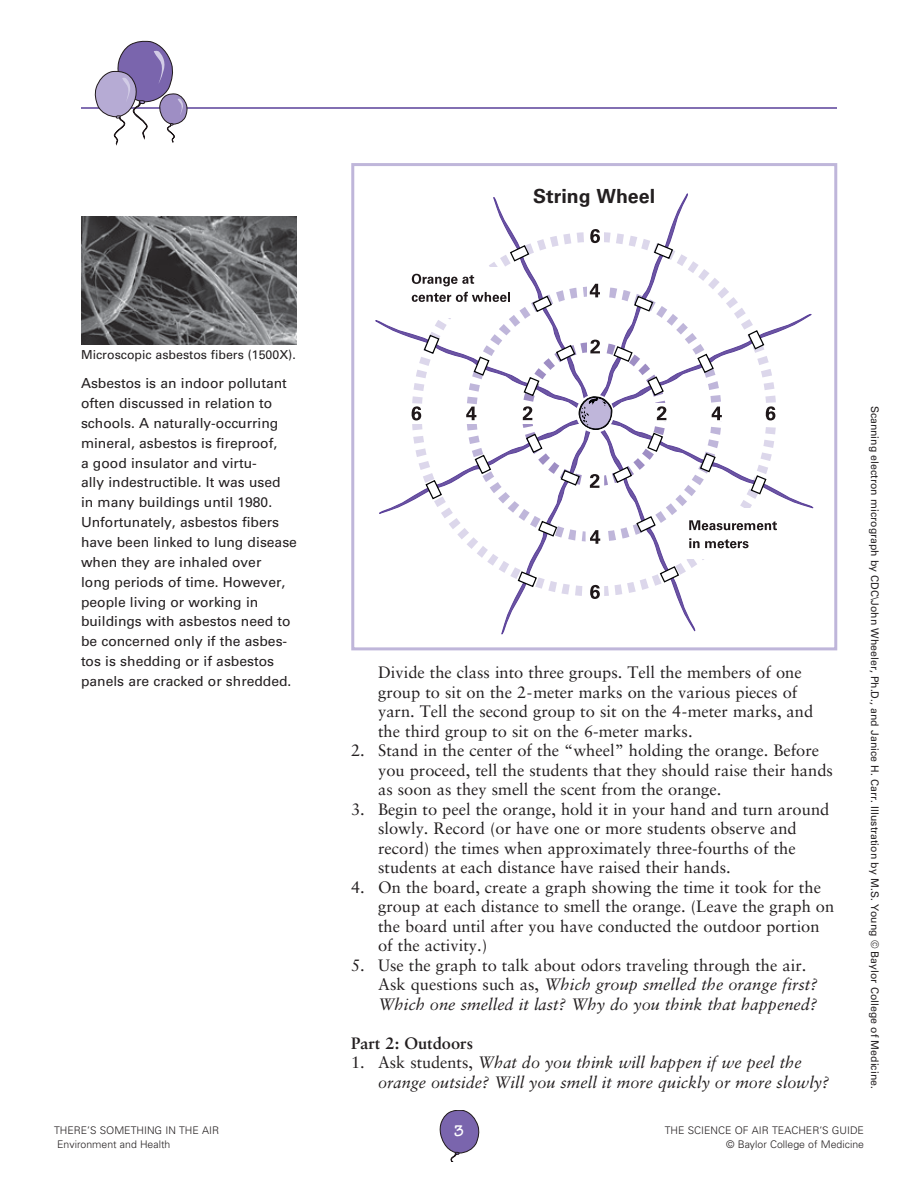
<style>
.page{position:relative;width:918px;height:1188px;background:#fff}
.page>*{position:absolute;margin:0;border:0;box-sizing:border-box;transform-origin:0 0}
.t1{font:700 19.5px "Univers LT Std";color:#231f20}
.Num_Para{font:16.5px/19.5px "Sabon";color:#231f20}
.Num_Para-2{font:italic 16.5px/19.5px "Sabon";color:#231f20}
.Num_Para-3{font:700 16.5px "Sabon";color:#231f20}
.t2{font:700 16.5px "Tekton";color:#fff}
.Side_Outline{font:13.8px/19.8px "Univers LT Std";color:#231f20}
.t3{font:12.3px "Univers LT Std";color:#231f20}
.t4{font:10.5px "Univers LT Std";color:#231f20}
.t5{font:300 10.5px/13.5px "Univers LT Std";color:#231f20;text-align:right}
.s1{font-style:normal}
</style>
<div class="page">
<svg style="left:440px;top:1110px;width:39px;height:51px"></svg>
<hr style="left:81px;top:107px;width:756px;height:2px;background:#5a4099">
<svg style="left:95px;top:41px;width:92px;height:104px"></svg>
<svg style="left:375px;top:194px;width:438px;height:440px"></svg>
<div style="left:351px;top:163px;width:486px;height:487px;border:3px solid #bfb6da"></div>
<img style="left:81px;top:216px;width:216px;height:129px">
<p class="t1" style="left:533px;top:184px;width:123px">String Wheel</p>
<p class="t3" style="left:81px;top:348px;width:216px">Microscopic asbestos fibers (1500X).</p>
<p class="Side_Outline" style="left:81px;top:373px;width:218px">Asbestos is an indoor pollutant often discussed in relation to schools. A naturally-occurring mineral, asbestos is fireproof,<br>a good insulator and virtu-<br>ally indestructible. It was used<br>in many buildings until 1980.<br>Unfortunately, asbestos fibers have been linked to lung disease when they are inhaled over<br>long periods of time. However, people living or working in buildings with asbestos need to be concerned only if the asbes&shy;tos is shedding or if asbestos panels are cracked or shredded.</p>
<p class="t5" style="left:57px;top:1124px;width:163px;text-align:left;text-indent:-3px">THERE’S SOMETHING IN THE AIR<br>Environment and Health</p>
<p class="Num_Para" style="left:378px;top:662px;width:437px">Divide the class into three groups. Tell the members of one group to sit on the 2-meter marks on the various pieces of yarn. Tell the second group to sit on the 4-meter marks, and the third group to sit on the 6-meter marks.</p>
<p class="Num_Para" style="left:378px;top:740px;width:456px;text-indent:-27px">2. Stand in the center of the “wheel” holding the orange. Before you proceed, tell the students that they should raise their hands as soon as they smell the scent from the orange.</p>
<p class="Num_Para" style="left:378px;top:799px;width:453px;text-indent:-27px">3. Begin to peel the orange, hold it in your hand and turn around slowly. Record (or have one or more students observe and record) the times when approximately three-fourths of the students at each distance have raised their hands.</p>
<p class="Num_Para" style="left:378px;top:877px;width:458px;text-indent:-27px">4. On the board, create a graph showing the time it took for the group at each distance to smell the orange. (Leave the graph on the board until after you have conducted the outdoor portion of the activity.)</p>
<p class="Num_Para-2" style="left:378px;top:955px;width:441px;text-indent:-27px"><span class="s1">5. Use the graph to talk about odors traveling through the air.<br>Ask questions such as,</span> Which group smelled the orange first?<br>Which one smelled it last? Why do you think that happened?</p>
<p class="Num_Para-3" style="left:351px;top:1033px;width:123px">Part 2: Outdoors</p>
<p class="Num_Para-2" style="left:378px;top:1052px;width:453px;text-indent:-27px"><span class="s1">1. Ask students,</span> What do you think will happen if we peel the orange outside? Will you smell it more quickly or more slowly?</p>
<p class="t4" style="left:881px;top:406px;width:685px;rotate:90deg">Scanning electron micrograph by CDC\John Wheeler, Ph.D., and Janice H. Carr. Illustration by M.S. Young © Baylor College of Medicine.</p>
<p class="t2" style="left:454px;top:1120px;width:11px">3</p>
<p class="t5" style="left:665px;top:1124px;width:201px">THE SCIENCE OF AIR TEACHER’S GUIDE © Baylor College of Medicine</p>
</div>
